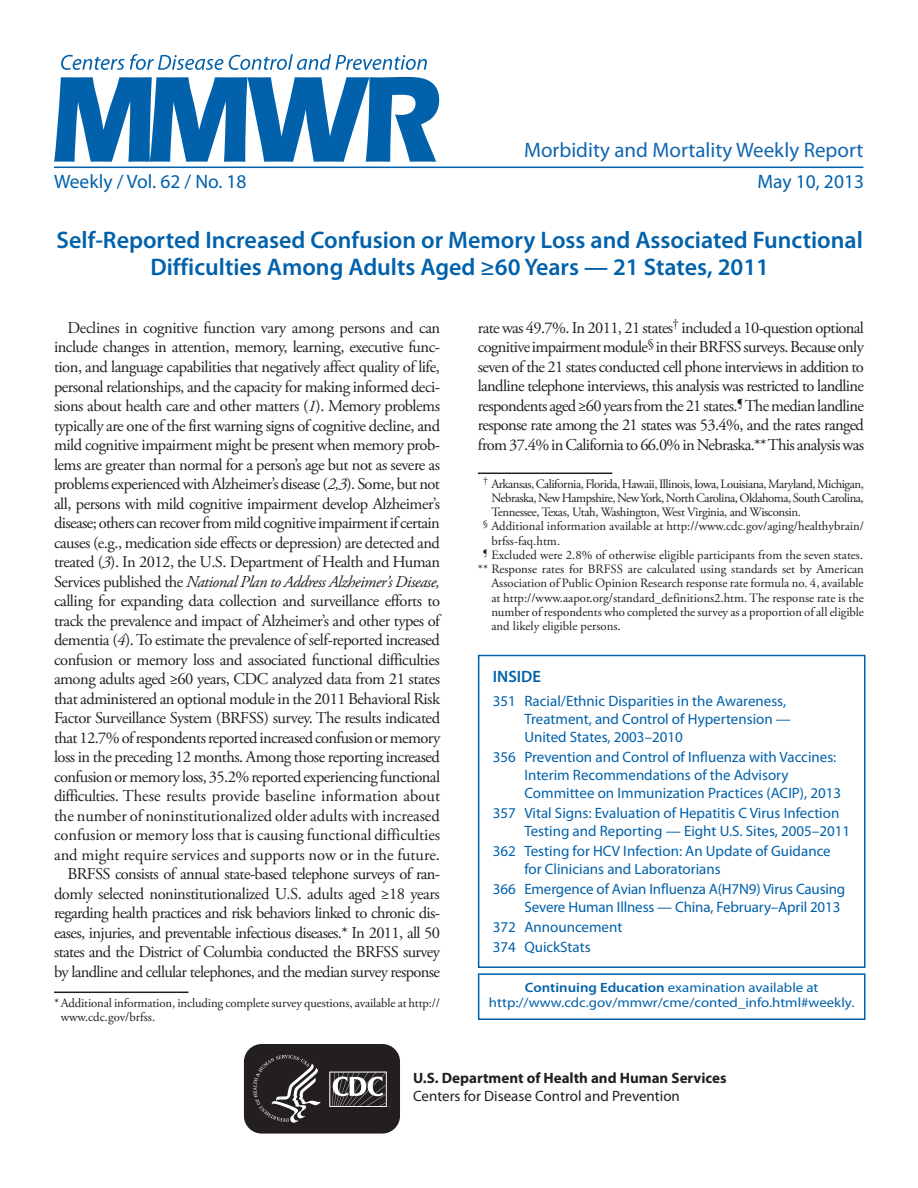
<style>
.page{position:relative;width:918px;height:1188px;background:#fff}
.page>*{position:absolute;margin:0;border:0;box-sizing:border-box;transform-origin:0 0}
.headline{font:600 24px/27px "Myriad Pro";color:#0161ab;text-align:center}
.t1{font:21px "Myriad Pro";color:#1167af}
.cover_date_vol{font:19.5px "Myriad Pro";color:#0161ab}
.body_copy{font:16.5px/19.5px "Adobe Garamond Pro";letter-spacing:-.04em;color:#231f20;text-align:justify}
.inside{font:600 16.5px "Myriad Pro";color:#0161ab}
.toc_headline_to_999{font:15px/18px "Myriad Pro";color:#0161ab}
.t2{font:700 15px/18px "Myriad Pro";color:#231f20}
.ce_callout_box{font:13.5px/15px "Myriad Pro";color:#0161ab;text-align:center;scale:1.1 1}
.footnote_no_rule_tex{font:12.75px/14.2px "Adobe Garamond Pro";color:#231f20}
.footnote_w_rule_text{font:12.75px/14.2px "Adobe Garamond Pro";letter-spacing:-.01em;color:#231f20}
.s1{font-style:italic}
.s2{font-weight:600}
.s3{font-weight:400}
</style>
<div class="page">
<div style="left:478px;top:655px;width:388px;height:313px;border:2px solid #0161ab"></div>
<div style="left:478px;top:973px;width:388px;height:47px;border:2px solid #0161ab"></div>
<svg style="left:243px;top:1045px;width:157px;height:89px"></svg>
<hr style="left:54px;top:167px;width:810px;height:1px;background:#0161ab">
<svg style="left:54px;top:77px;width:385px;height:85px"></svg>
<svg style="left:61px;top:54px;width:366px;height:16px"></svg>
<hr style="left:54px;top:992px;width:134px;height:1px;background:#231f20">
<hr style="left:478px;top:473px;width:134px;height:1px;background:#231f20">
<p class="t1" style="left:524px;top:137px;width:341px">Morbidity and Mortality Weekly Report</p>
<p class="cover_date_vol" style="left:54px;top:169px;width:194px">Weekly / Vol. 62 / No. 18</p>
<p class="cover_date_vol" style="left:757px;top:169px;width:108px">May 10, 2013</p>
<p class="headline" style="left:57px;top:225px;width:808px">Self-Reported Increased Confusion or Memory Loss and Associated Functional<br>Difficulties Among Adults Aged ≥60 Years — 21 States, 2011</p>
<p class="body_copy" style="left:54px;top:319px;width:388px;text-indent:13px">Declines in cognitive function vary among persons and can include changes in attention, memory, learning, executive func&shy;tion, and language capabilities that negatively affect quality of life, personal relationships, and the capacity for making informed deci&shy;sions about health care and other matters (<span class="s1">1</span>). Memory problems typically are one of the first warning signs of cognitive decline, and mild cognitive impairment might be present when memory prob&shy;lems are greater than normal for a person’s age but not as severe as problems experienced with Alzheimer’s disease (<span class="s1">2,3</span>). Some, but not all, persons with mild cognitive impairment develop Alzheimer’s disease; others can recover from mild cognitive impairment if certain causes (e.g., medication side effects or depression) are detected and treated (<span class="s1">3</span>). In 2012, the U.S. Department of Health and Human Services published the <span class="s1">National Plan to Address Alzheimer’s Disease, </span>calling for expanding data collection and surveillance efforts to track the prevalence and impact of Alzheimer’s and other types of dementia (<span class="s1">4</span>). To estimate the prevalence of self-reported increased confusion or memory loss and associated functional difficulties among adults aged ≥60 years, CDC analyzed data from 21 states that administered an optional module in the 2011 Behavioral Risk Factor Surveillance System (BRFSS) survey. The results indicated that 12.7% of respondents reported increased confusion or memory loss in the preceding 12 months. Among those reporting increased confusion or memory loss, 35.2% reported experiencing functional difficulties. These results provide baseline information about the number of noninstitutionalized older adults with increased confusion or memory loss that is causing functional difficulties and might require services and supports now or in the future.</p>
<p class="body_copy" style="left:54px;top:865px;width:388px;text-indent:13px">BRFSS consists of annual state-based telephone surveys of ran&shy;domly selected noninstitutionalized U.S. adults aged ≥18 years regarding health practices and risk behaviors linked to chronic dis&shy;eases, injuries, and preventable infectious diseases.* In 2011, all 50 states and the District of Columbia conducted the BRFSS survey by landline and cellular telephones, and the median survey response</p>
<p class="footnote_w_rule_text" style="left:61px;top:996px;width:381px;text-indent:-7px">*Additional information, including complete survey questions, available at http:// www.cdc.gov/brfss.</p>
<p class="body_copy" style="left:478px;top:319px;width:388px">rate was 49.7%. In 2011, 21 states<sup>†</sup> included a 10-question optional cognitive impairment module<sup>§</sup> in their BRFSS surveys. Because only seven of the 21 states conducted cell phone interviews in addition to landline telephone interviews, this analysis was restricted to landline respondents aged ≥60 years from the 21 states.<sup>¶</sup> The median landline response rate among the 21 states was 53.4%, and the rates ranged from 37.4% in California to 66.0% in Nebraska.** This analysis was</p>
<p class="footnote_w_rule_text" style="left:491px;top:477px;width:374px;text-align:justify;text-indent:-8px"><sup>†</sup> Arkansas, California, Florida, Hawaii, Illinois, Iowa, Louisiana, Maryland, Michigan, Nebraska, New Hampshire, New York, North Carolina, Oklahoma, South Carolina, Tennessee, Texas, Utah, Washington, West Virginia, and Wisconsin.</p>
<p class="footnote_no_rule_tex" style="left:491px;top:520px;width:374px;text-indent:-9px"><sup>§</sup> Additional information available at http://www.cdc.gov/aging/healthybrain/ brfss-faq.htm.</p>
<p class="footnote_no_rule_tex" style="left:483px;top:548px;width:382px"><sup>¶</sup> Excluded were 2.8% of otherwise eligible participants from the seven states.</p>
<p class="footnote_no_rule_tex" style="left:491px;top:562px;width:374px;text-align:justify;text-indent:-13px">** Response rates for BRFSS are calculated using standards set by American Association of Public Opinion Research response rate formula no. 4, available at http://www.aapor.org/standard_definitions2.htm. The response rate is the number of respondents who completed the survey as a proportion of all eligible and likely eligible persons.</p>
<p class="inside" style="left:493px;top:666px;width:50px">INSIDE</p>
<p class="toc_headline_to_999" style="left:524px;top:691px;width:268px;text-indent:-32px">351 Racial/Ethnic Disparities in the Awareness,<br>Treatment, and Control of Hypertension —<br>United States, 2003–2010</p>
<p class="toc_headline_to_999" style="left:524px;top:747px;width:318px;text-indent:-32px">356 Prevention and Control of Influenza with Vaccines:<br>Interim Recommendations of the Advisory<br>Committee on Immunization Practices (ACIP), 2013</p>
<p class="toc_headline_to_999" style="left:524px;top:804px;width:327px;text-indent:-32px">357 Vital Signs: Evaluation of Hepatitis C Virus Infection<br>Testing and Reporting — Eight U.S. Sites, 2005–2011</p>
<p class="toc_headline_to_999" style="left:524px;top:842px;width:308px;text-indent:-32px">362 Testing for HCV Infection: An Update of Guidance for Clinicians and Laboratorians</p>
<p class="toc_headline_to_999" style="left:524px;top:880px;width:322px;text-indent:-32px">366 Emergence of Avian Influenza A(H7N9) Virus Causing<br>Severe Human Illness — China, February–April 2013</p>
<p class="toc_headline_to_999" style="left:493px;top:918px;width:131px">372 Announcement</p>
<p class="toc_headline_to_999" style="left:493px;top:938px;width:99px">374 QuickStats</p>
<p class="ce_callout_box" style="left:489px;top:980px;width:334px"><span class="s2">Continuing Education</span> examination available at http://www.cdc.gov/mmwr/cme/conted_info.html#weekly.</p>
<p class="t2" style="left:413px;top:1069px;width:315px">U.S. Department of Health and Human Services<br><span class="s3">Centers for Disease Control and Prevention</span></p>
</div>
